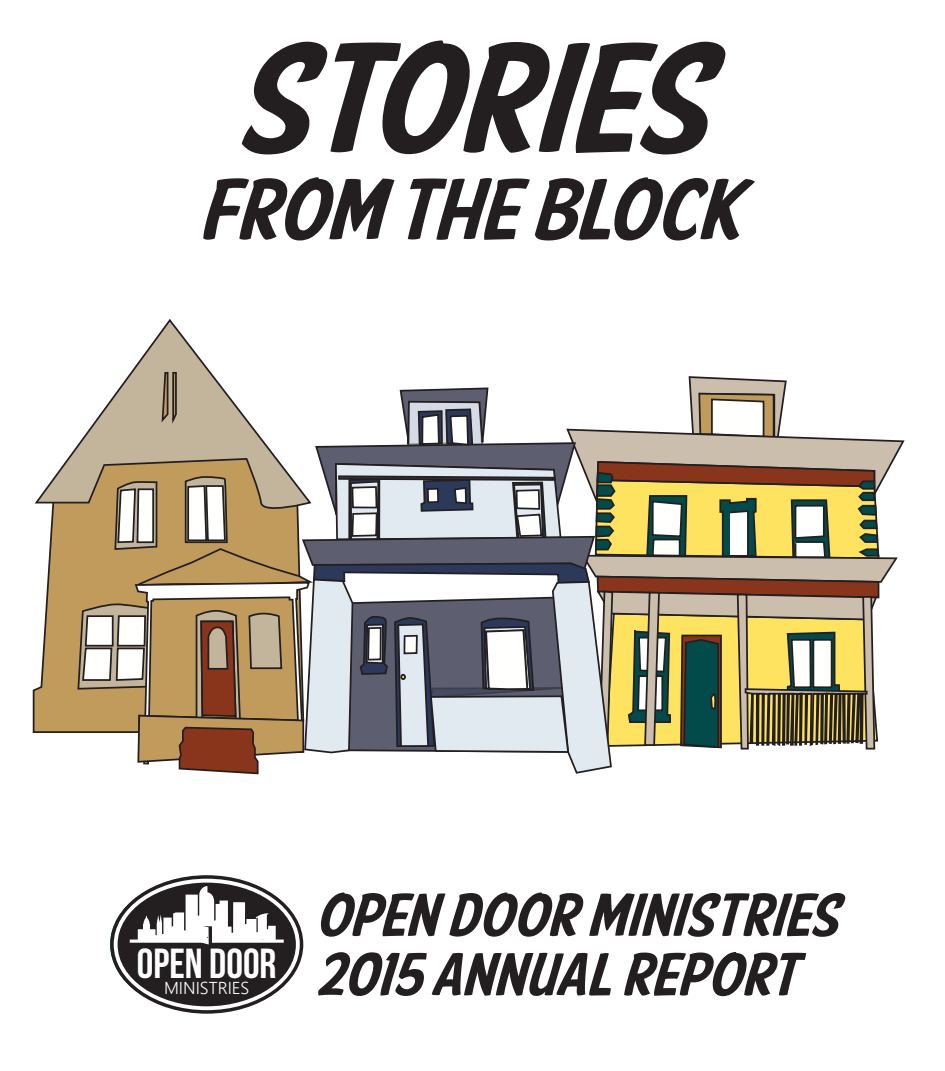
<style>
.page{position:relative;width:945px;height:1071px;background:#fff}
.page>*{position:absolute;margin:0;border:0;box-sizing:border-box;transform-origin:0 0}
.t1{font:157.5px "American Purpose Casual 02";color:#231f20}
.t2{font:87.5px "American Purpose Casual 02";letter-spacing:-.005em;color:#231f20}
.t3{font:61.25px/59.5px "American Purpose Casual 02";color:#231f20}
.t4{font:42px "Bebas Neue";color:#fff}
.t5{font:17.15px "Webly Sleek UI Semilight";color:#fff}
</style>
<div class="page">
<svg style="left:32px;top:517px;width:45px;height:216px"></svg>
<svg style="left:34px;top:319px;width:176px;height:198px"></svg>
<svg style="left:77px;top:371px;width:828px;height:404px"></svg>
<svg style="left:112px;top:877px;width:190px;height:135px"></svg>
<div style="left:110px;top:875px;width:193px;height:139px;border:4px solid #231f20;border-radius:50%"></div>
<div style="left:118px;top:883px;width:178px;height:123px;background:#231f20;border-radius:50%"></div>
<svg style="left:130px;top:886px;width:154px;height:58px"></svg>
<h1 class="t1" style="left:234px;top:40px;width:471px">STORIES</h1>
<h2 class="t2" style="left:198px;top:177px;width:543px">FROM THE BLOCK</h2>
<p class="t4" style="left:137px;top:940px;width:141px">OPEN DOOR</p>
<p class="t5" style="left:164px;top:975px;width:87px">MINISTRIES</p>
<p class="t3" style="left:315px;top:889px;width:523px">OPEN DOOR MINISTRIES<br>2015 ANNUAL REPORT</p>
</div>
